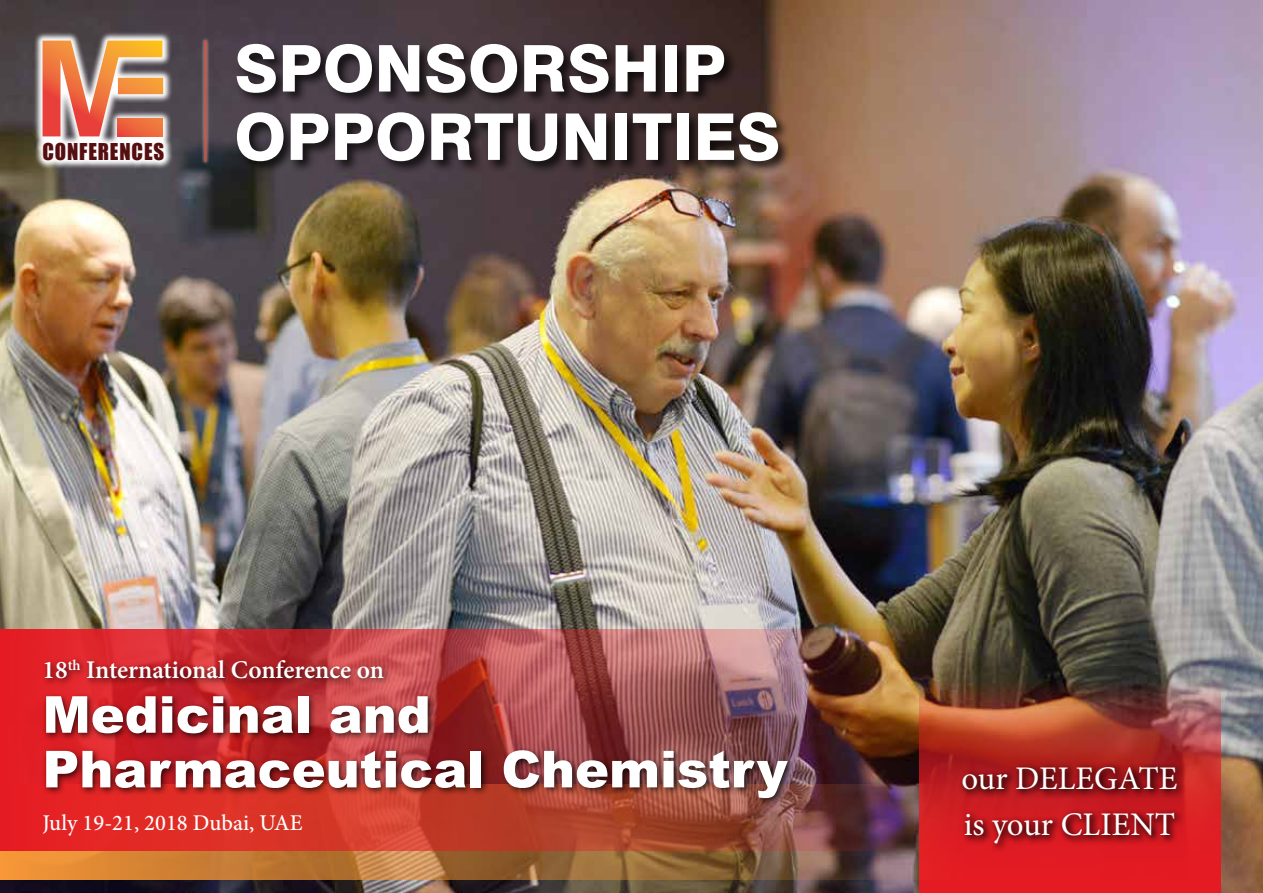
<style>
.page{position:relative;width:1263px;height:893px;background:#fff}
.page>*{position:absolute;margin:0;border:0;box-sizing:border-box;transform-origin:0 0}
.t1{font:800 64.5px "Swiss 721 BT";color:#fff}
.t2{font:900 51px/54.6px "Arial";color:#fff}
.t3{font:33px "Minion Pro";color:#fff}
.t4{font:600 25.5px "Minion Pro";letter-spacing:-.005em;color:#fff}
.t5{font:500 22.5px "Minion Pro";color:#fff}
.t6{font:21.45px "Impact";letter-spacing:.04em;color:#560f11}
</style>
<div class="page">
<img style="left:0;top:0;width:1263px;height:893px">
<div style="left:235px;top:42px;width:557px;height:133px;background:#000;opacity:.75"></div>
<svg style="left:33px;top:31px;width:140px;height:139px"></svg>
<svg style="left:118px;top:136px;width:44px;height:1px"></svg>
<svg style="left:43px;top:41px;width:120px;height:95px;background:#cf8564"></svg>
<img style="left:918px;top:680px;width:302px;height:213px">
<div style="left:958px;top:762px;width:229px;height:92px;background:#000;opacity:.75"></div>
<div style="left:958px;top:763px;width:227px;height:89px;background:#000;opacity:.75"></div>
<svg style="left:0;top:850px;width:966px;height:29px;background:#ac6c3a"></svg>
<img style="left:0;top:629px;width:966px;height:221px">
<div style="left:201px;top:37px;width:9px;height:128px;background:#fff;opacity:.75"></div>
<hr style="left:205px;top:41px;width:2px;height:121px;background:#bb594e">
<div style="left:42px;top:655px;width:754px;height:152px;background:#000;opacity:.75"></div>
<p class="t6" style="left:43px;top:134px;width:123px">CONFERENCES</p>
<p class="t1" style="left:234px;top:29px;width:493px">SPONSORSHIP</p>
<p class="t1" style="left:234px;top:98px;width:548px">OPPORTUNITIES</p>
<p class="t4" style="left:43px;top:652px;width:343px">18<sup>th</sup> International Conference on</p>
<p class="t2" style="left:43px;top:688px;width:746px">Medicinal and<br>Pharmaceutical Chemistry</p>
<p class="t3" style="left:961px;top:756px;width:218px">our DELEGATE</p>
<p class="t5" style="left:43px;top:807px;width:262px">July 19-21, 2018 Dubai, UAE</p>
<p class="t3" style="left:964px;top:802px;width:213px">is your CLIENT</p>
</div>
